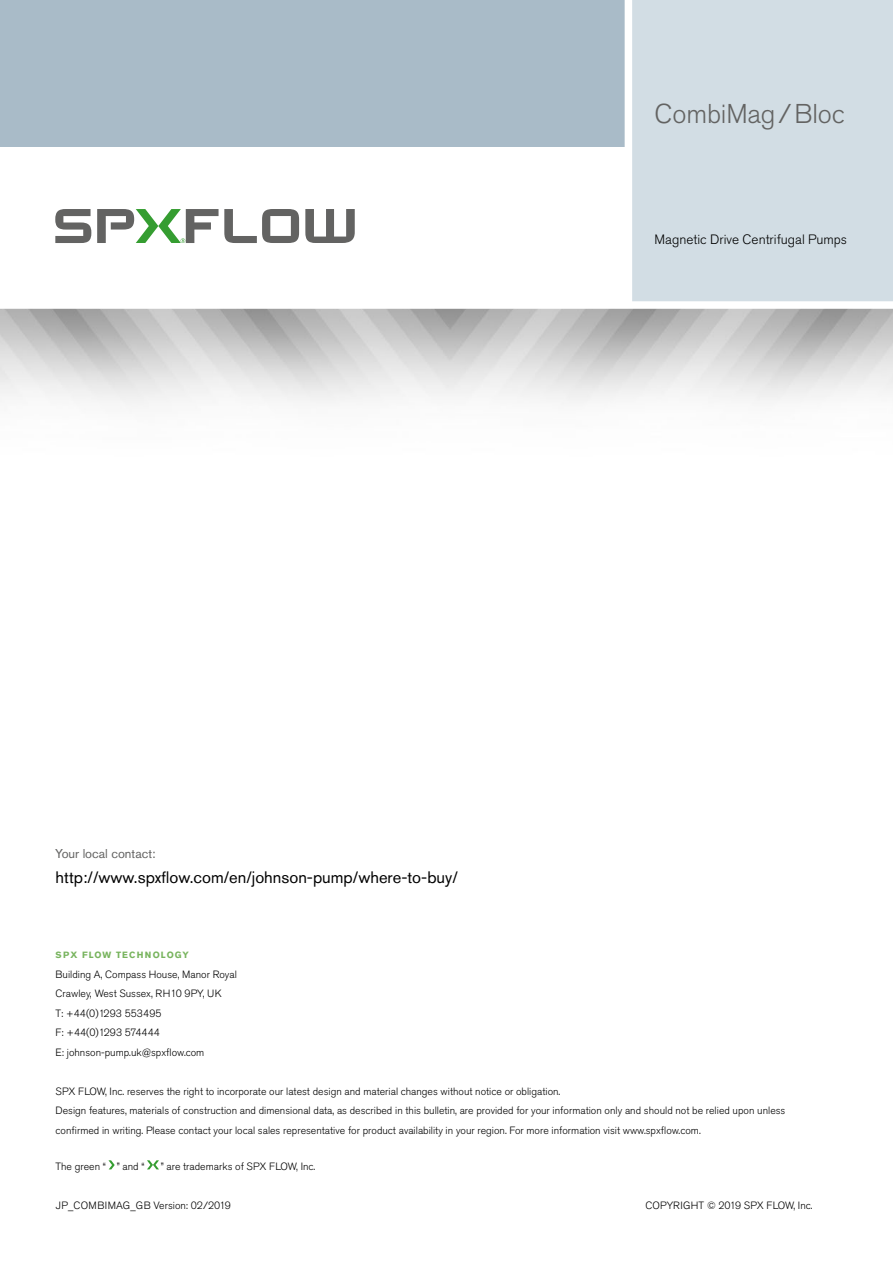
<style>
.page{position:relative;width:893px;height:1263px;background:#fff}
.page>*{position:absolute;margin:0;border:0;box-sizing:border-box;transform-origin:0 0}
.Back_Cover_Corner_He{font:300 27px "Akzidenz Grotesk Pro";letter-spacing:-.005em;color:#636362}
.t1{font:16.5px "Akzidenz Grotesk Pro";color:#000}
.Sub-Headline_Seconda{font:300 13.5px "Akzidenz Grotesk Pro";color:#000}
.Address{font:12.75px "Akzidenz Grotesk Pro";color:#636362}
.Legal_Disclaimer{font:300 10.5px/19.5px "Akzidenz Grotesk Pro";color:#000}
.Back_Cover_Contact_I{font:300 10.5px "Akzidenz Grotesk Pro";color:#000}
.Back_Cover_Sub-Headl{font:700 9px "Akzidenz Grotesk Pro";letter-spacing:.12em;color:#78b45e}
</style>
<div class="page">
<svg style="left:55px;top:209px;width:36px;height:34px"></svg>
<svg style="left:305px;top:209px;width:50px;height:34px"></svg>
<svg style="left:97px;top:209px;width:202px;height:34px"></svg>
<div style="left:0;top:0;width:630px;height:146px;background:#a9bbc8"></div>
<div style="left:631px;top:0;width:262px;height:308px;background:#d2dde4"></div>
<div style="left:0;top:301px;width:893px;height:8px;background:#fff"></div>
<div style="left:625px;top:0;width:7px;height:306px;background:#fff"></div>
<svg style="left:108px;top:1160px;width:7px;height:9px"></svg>
<svg style="left:147px;top:1160px;width:12px;height:9px"></svg>
<p class="Back_Cover_Corner_He" style="left:655px;top:96px;width:192px">CombiMag/Bloc</p>
<p class="Sub-Headline_Seconda" style="left:655px;top:230px;width:194px">Magnetic Drive Centrifugal Pumps</p>
<p class="Address" style="left:55px;top:845px;width:102px">Your local contact:</p>
<p class="t1" style="left:56px;top:867px;width:404px">http://www.spxflow.com/en/johnson-pump/where-to-buy/</p>
<p class="Back_Cover_Sub-Headl" style="left:56px;top:949px;width:135px">SPX FLOW TECHNOLOGY</p>
<p class="Back_Cover_Contact_I" style="left:56px;top:967px;width:183px">Building A, Compass House, Manor Royal</p>
<p class="Back_Cover_Contact_I" style="left:56px;top:987px;width:168px">Crawley, West Sussex, RH10 9PY, UK</p>
<p class="Back_Cover_Contact_I" style="left:56px;top:1006px;width:108px">T: +44(0)1293 553495</p>
<p class="Back_Cover_Contact_I" style="left:56px;top:1026px;width:106px">F: +44(0)1293 574444</p>
<p class="Back_Cover_Contact_I" style="left:56px;top:1045px;width:150px">E: johnson-pump.uk@spxflow.com</p>
<p class="Legal_Disclaimer" style="left:56px;top:1081px;width:506px">SPX FLOW, Inc. reserves the right to incorporate our latest design and material changes without notice or obligation.</p>
<p class="Legal_Disclaimer" style="left:56px;top:1101px;width:731px">Design features, materials of construction and dimensional data, as described in this bulletin, are provided for your information only and should not be relied upon unless confirmed in writing. Please contact your local sales representative for product availability in your region. For more information visit www.spxflow.com.</p>
<p class="Legal_Disclaimer" style="left:56px;top:1156px;width:90px">The green “ ” and “</p>
<p class="Legal_Disclaimer" style="left:161px;top:1156px;width:156px">” are trademarks of SPX FLOW, Inc.</p>
<p class="Legal_Disclaimer" style="left:56px;top:1195px;width:177px">JP_COMBIMAG_GB Version: 02/2019</p>
<p class="Legal_Disclaimer" style="left:645px;top:1195px;width:169px">COPYRIGHT © 2019 SPX FLOW, Inc.</p>
</div>
